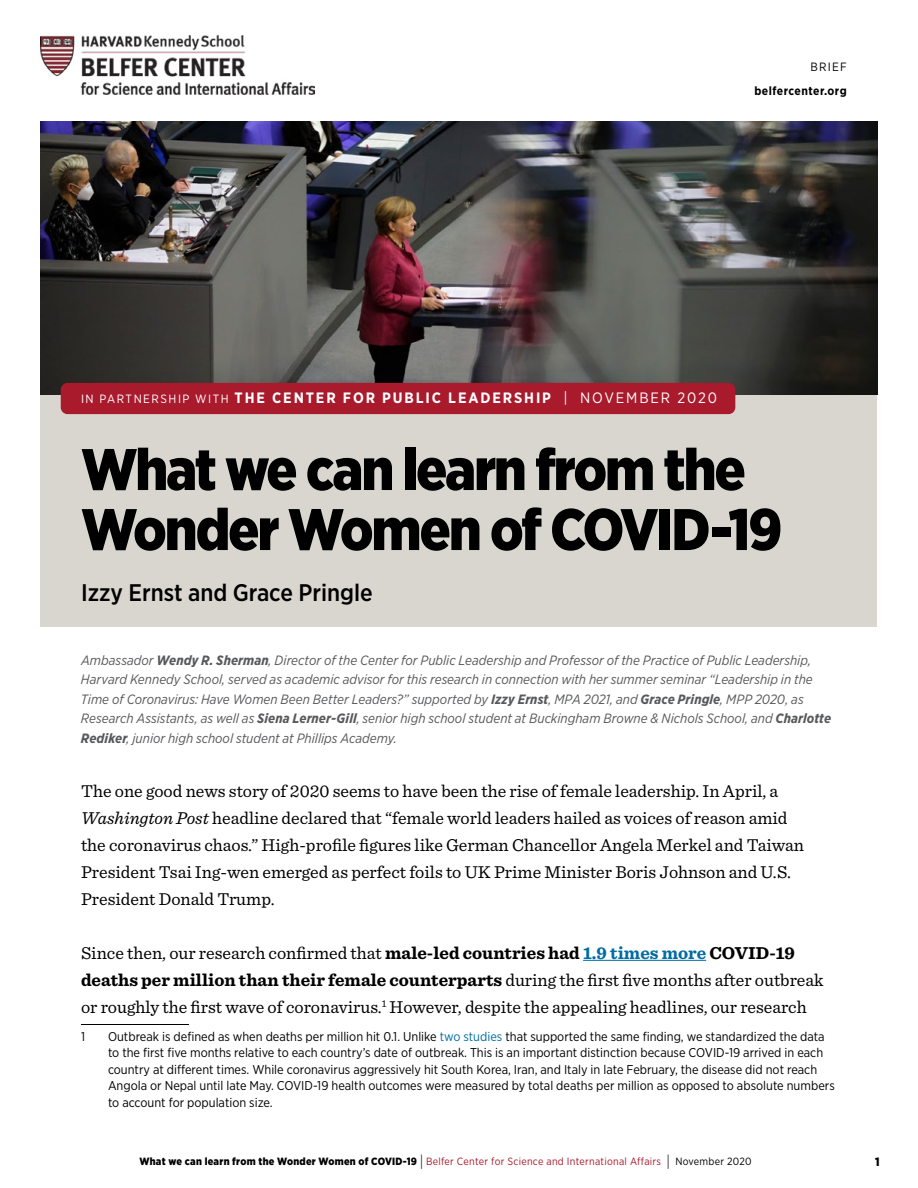
<style>
.page{position:relative;width:918px;height:1188px;background:#fff}
.page>*{position:absolute;margin:0;border:0;box-sizing:border-box;transform-origin:0 0}
.t1{font:900 58.5px/60px "Gotham Narrow";letter-spacing:-.035em;color:#000}
.t2{font:500 24px "Gotham Narrow";color:#000}
.t3{font:18px/27px "Sentinel";color:#000}
.t4{font:700 15px "Gotham Narrow";letter-spacing:.125em;color:#fff}
.t5{font:italic 13.5px/19.5px "Gotham Narrow";color:#58595b}
.t6{font:12.75px/16.5px "Gotham Narrow";color:#000}
.t7{font:700 12px "Gotham Narrow";letter-spacing:.04em;color:#000}
.t8{font:12px "Gotham Narrow";letter-spacing:.1em;color:#000}
.t9{font:900 12px "Gotham Narrow";color:#000}
.t10{font:10.5px "Gotham Narrow";letter-spacing:.025em;color:#a91a2d}
.s1{font-weight:400;font-size:12px}
.s2{font-weight:400}
.s3{font-weight:700}
.s4{font-style:italic}
.s5{font-weight:700;color:#006ca2}
.s6{color:#006ca2}
.s7{font-weight:900;color:#000}
.s8{font-size:15.75px;color:#000}
.s9{color:#000}
</style>
<div class="page">
<div style="left:40px;top:394px;width:838px;height:233px;background:#d9d6cf"></div>
<img style="left:40px;top:122px;width:838px;height:272px">
<img style="left:40px;top:36px;width:275px;height:59px">
<div style="left:61px;top:383px;width:674px;height:31px;background:#a91a2d;border-radius:7px"></div>
<hr style="left:583px;top:960px;width:123px;height:1px;background:#006ca2">
<hr style="left:81px;top:1024px;width:108px;height:1px;background:#000">
<p class="t8" style="left:811px;top:59px;width:38px">BRIEF</p>
<p class="t7" style="left:754px;top:83px;width:94px">belfercenter.org</p>
<p class="t4" style="left:81px;top:388px;width:637px"><span class="s1">IN PARTNERSHIP WITH</span> THE CENTER FOR PUBLIC LEADERSHIP <span class="s2">| NOVEMBER 2020</span></p>
<h1 class="t1" style="left:81px;top:439px;width:703px">What we can learn from the<br>Wonder Women of COVID-19</h1>
<h2 class="t2" style="left:81px;top:577px;width:293px">Izzy Ernst and Grace Pringle</h2>
<p class="t5" style="left:81px;top:650px;width:752px">Ambassador <span class="s3">Wendy R. Sherman</span>, Director of the Center for Public Leadership and Professor of the Practice of Public Leadership, Harvard Kennedy School, served as academic advisor for this research in connection with her summer seminar “Leadership in the Time of Coronavirus: Have Women Been Better Leaders?” supported by <span class="s3">Izzy Ernst</span>, MPA 2021, and <span class="s3">Grace Pringle</span>, MPP 2020, as Research Assistants, as well as <span class="s3">Siena Lerner-Gill</span>, senior high school student at Buckingham Browne &amp; Nichols School, and <span class="s3">Charlotte Rediker</span>, junior high school student at Phillips Academy.</p>
<p class="t3" style="left:81px;top:776px;width:725px">The one good news story of 2020 seems to have been the rise of female leadership. In April, a <span class="s4">Washington Post</span> headline declared that “female world leaders hailed as voices of reason amid the coronavirus chaos.” High-profile figures like German Chancellor Angela Merkel and Taiwan President Tsai Ing-wen emerged as perfect foils to UK Prime Minister Boris Johnson and U.S.<br>President Donald Trump.</p>
<p class="t3" style="left:81px;top:938px;width:744px">Since then, our research confirmed that <span class="s3">male-led countries had</span> <span class="s5">1.9 times more</span> <span class="s3">COVID-19 deaths per million than their female counterparts</span> during the first five months after outbreak or roughly the first wave of coronavirus.<sup>1</sup> However, despite the appealing headlines, our research</p>
<p class="t6" style="left:81px;top:1028px;width:6px">1</p>
<p class="t6" style="left:108px;top:1028px;width:728px">Outbreak is defined as when deaths per million hit 0.1. Unlike <span class="s6">two studies</span> that supported the same finding, we standardized the data to the first five months relative to each country’s date of outbreak. This is an important distinction because COVID-19 arrived in each country at different times. While coronavirus aggressively hit South Korea, Iran, and Italy in late February, the disease did not reach Angola or Nepal until late May. COVID-19 health outcomes were measured by total deaths per million as opposed to absolute numbers to account for population size.</p>
<p class="t10" style="left:139px;top:1155px;width:614px"><span class="s7">What we can learn from the Wonder Women of COVID-19</span> <span class="s8">|</span> Belfer Center for Science and International Affairs <span class="s8">|</span> <span class="s9">November 2020</span></p>
<p class="t9" style="left:875px;top:1154px;width:6px">1</p>
</div>
